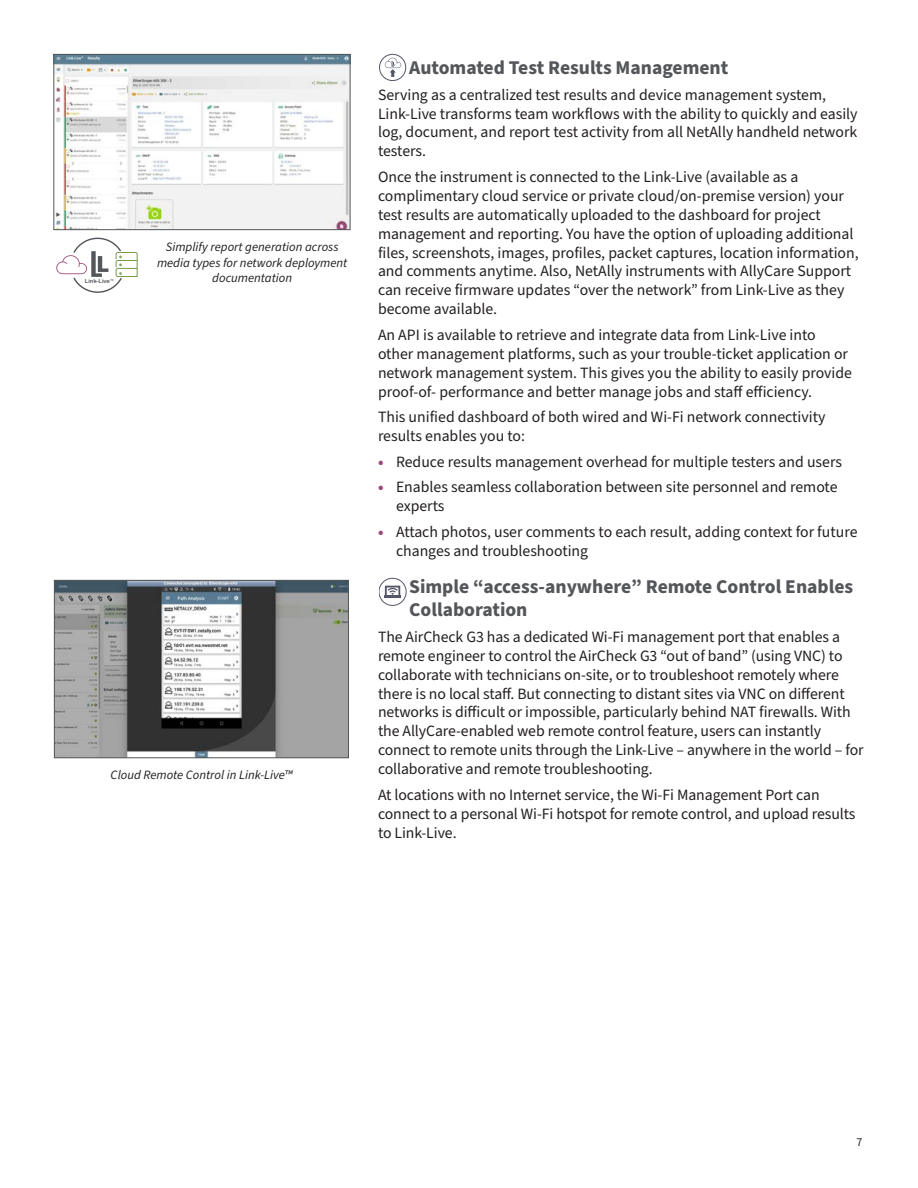
<style>
.page{position:relative;width:918px;height:1188px;background:#fff}
.page>*{position:absolute;margin:0;border:0;box-sizing:border-box;transform-origin:0 0}
.t1{font:700 19.5px/23.4px "Source Sans Pro";color:#54565a}
.t2{font:15.75px/18.9px "Source Sans Pro";color:#231f20}
.t3{font:italic 12.75px/15.3px "Source Sans Pro";color:#231f20;text-align:center}
.t4{font:12px "Source Sans Pro";color:#231f20}
.t5{font:5.7px "Arial Rounded MT Bold";color:#53565a}
.s1{font-weight:700;color:#9a4878}
</style>
<div class="page">
<div style="left:379px;top:54px;width:27px;height:27px;border:1px solid #535667;border-radius:50%"></div>
<svg style="left:385px;top:58px;width:16px;height:19px"></svg>
<div style="left:379px;top:578px;width:27px;height:28px;border:1px solid #535667;border-radius:50%"></div>
<svg style="left:385px;top:586px;width:15px;height:12px"></svg>
<svg style="left:56px;top:238px;width:82px;height:55px"></svg>
<img style="left:55px;top:56px;width:293px;height:172px">
<div style="left:53px;top:54px;width:297px;height:176px;border:1px solid #54565a"></div>
<img style="left:56px;top:582px;width:291px;height:174px">
<div style="left:54px;top:580px;width:295px;height:178px;border:1px solid #54565a"></div>
<p class="t5" style="left:85px;top:278px;width:30px">Link-Live<sup>™</sup></p>
<p class="t3" style="left:157px;top:240px;width:192px">Simplify report generation across media types for network deployment documentation</p>
<p class="t3" style="left:111px;top:767px;width:183px">Cloud Remote Control in Link-Live™</p>
<p class="t1" style="left:409px;top:56px;width:321px">Automated Test Results Management</p>
<p class="t2" style="left:378px;top:85px;width:481px">Serving as a centralized test results and device management system, Link-Live transforms team workflows with the ability to quickly and easily log, document, and report test activity from all NetAlly handheld network testers.</p>
<p class="t2" style="left:378px;top:168px;width:482px">Once the instrument is connected to the Link-Live (available as a complimentary cloud service or private cloud/on-premise version) your test results are automatically uploaded to the dashboard for project management and reporting. You have the option of uploading additional files, screenshots, images, profiles, packet captures, location information, and comments anytime. Also, NetAlly instruments with AllyCare Support can receive firmware updates “over the network” from Link-Live as they become available.</p>
<p class="t2" style="left:378px;top:326px;width:476px">An API is available to retrieve and integrate data from Link-Live into other management platforms, such as your trouble-ticket application or network management system. This gives you the ability to easily provide proof-of- performance and better manage jobs and staff efficiency.</p>
<p class="t2" style="left:378px;top:408px;width:449px">This unified dashboard of both wired and Wi-Fi network connectivity results enables you to:</p>
<p class="t2" style="left:378px;top:453px;width:466px"><span class="s1">•</span> Reduce results management overhead for multiple testers and users</p>
<p class="t2" style="left:396px;top:478px;width:443px;text-indent:-18px"><span class="s1">•</span> Enables seamless collaboration between site personnel and remote experts</p>
<p class="t2" style="left:396px;top:523px;width:463px;text-indent:-18px"><span class="s1">•</span> Attach photos, user comments to each result, adding context for future changes and troubleshooting</p>
<p class="t1" style="left:409px;top:575px;width:446px">Simple “access-anywhere” Remote Control Enables<br>Collaboration</p>
<p class="t2" style="left:378px;top:628px;width:487px">The AirCheck G3 has a dedicated Wi-Fi management port that enables a remote engineer to control the AirCheck G3 “out of band” (using VNC) to collaborate with technicians on-site, or to troubleshoot remotely where there is no local staff. But connecting to distant sites via VNC on different networks is difficult or impossible, particularly behind NAT firewalls. With the AllyCare-enabled web remote control feature, users can instantly connect to remote units through the Link-Live – anywhere in the world – for collaborative and remote troubleshooting.</p>
<p class="t2" style="left:378px;top:786px;width:479px">At locations with no Internet service, the Wi-Fi Management Port can connect to a personal Wi-Fi hotspot for remote control, and upload results to Link-Live.</p>
<p class="t4" style="left:856px;top:1134px;width:7px">7</p>
</div>
